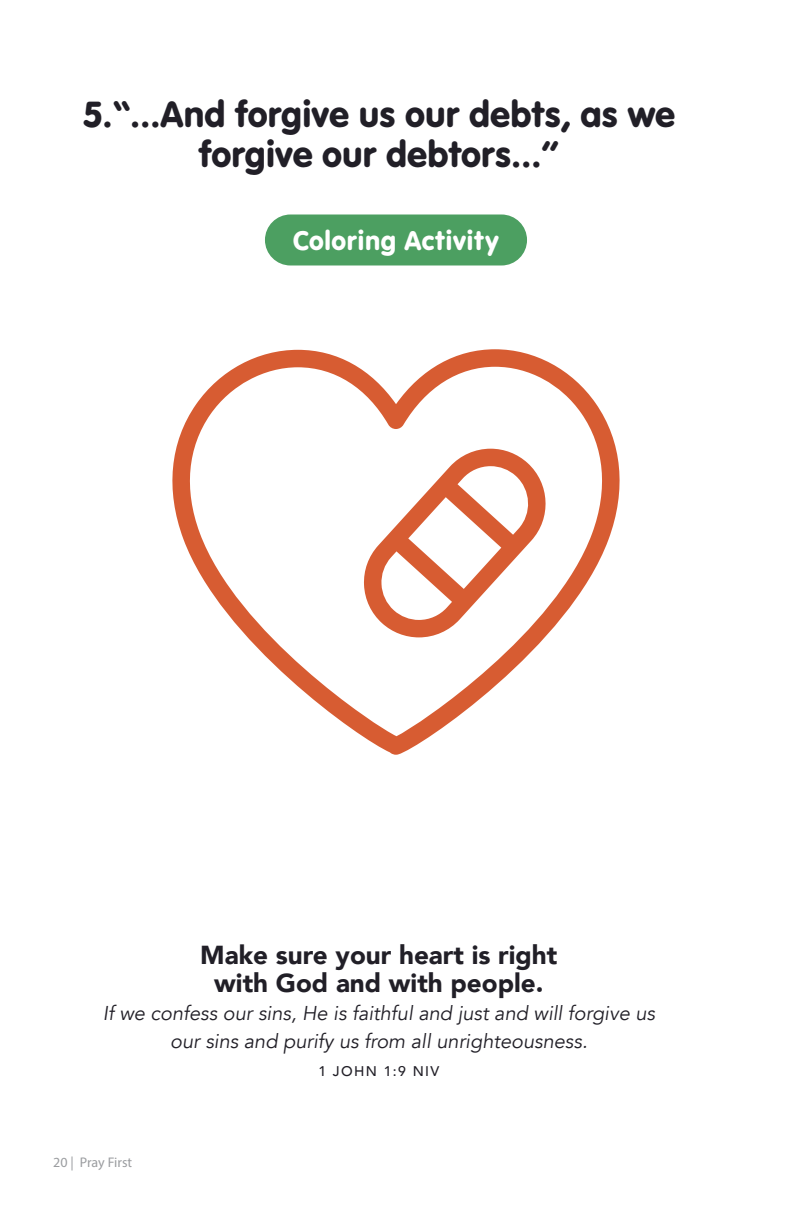
<style>
.page{position:relative;width:792px;height:1224px;background:#fff}
.page>*{position:absolute;margin:0;border:0;box-sizing:border-box;transform-origin:0 0}
.t1{font:38px/40px "VAG Rundschrift D";color:#211f27;text-align:center}
.t2{font:28px "VAG Rundschrift D";letter-spacing:.02em;color:#fff}
.t3{font:900 26px/28px "Avenir";color:#211f27;text-align:center}
.t4{font:italic 20px/28px "Avenir";color:#211f27;text-align:center}
.t5{font:14px "Myriad Pro";letter-spacing:-.005em;color:#9b9da0}
.t6{font:500 14px "Avenir";letter-spacing:.1em;color:#211f27}
</style>
<div class="page">
<svg style="left:172px;top:349px;width:448px;height:406px"></svg>
<svg style="left:363px;top:449px;width:189px;height:188px"></svg>
<div style="left:265px;top:215px;width:262px;height:50px;background:#4c9f61;border-radius:25px"></div>
<h1 class="t1" style="left:82px;top:94px;width:594px">5.“…And forgive us our debts, as we forgive our debtors…”</h1>
<h2 class="t2" style="left:293px;top:224px;width:207px">Coloring Activity</h2>
<h3 class="t3" style="left:200px;top:940px;width:359px">Make sure your heart is right with God and with people.</h3>
<p class="t4" style="left:103px;top:999px;width:554px">If we confess our sins, He is faithful and just and will forgive us our sins and purify us from all unrighteousness.</p>
<p class="t6" style="left:318px;top:1059px;width:122px">1 JOHN 1:9 NIV</p>
<p class="t5" style="left:53px;top:1154px;width:81px">20 | Pray First</p>
</div>
